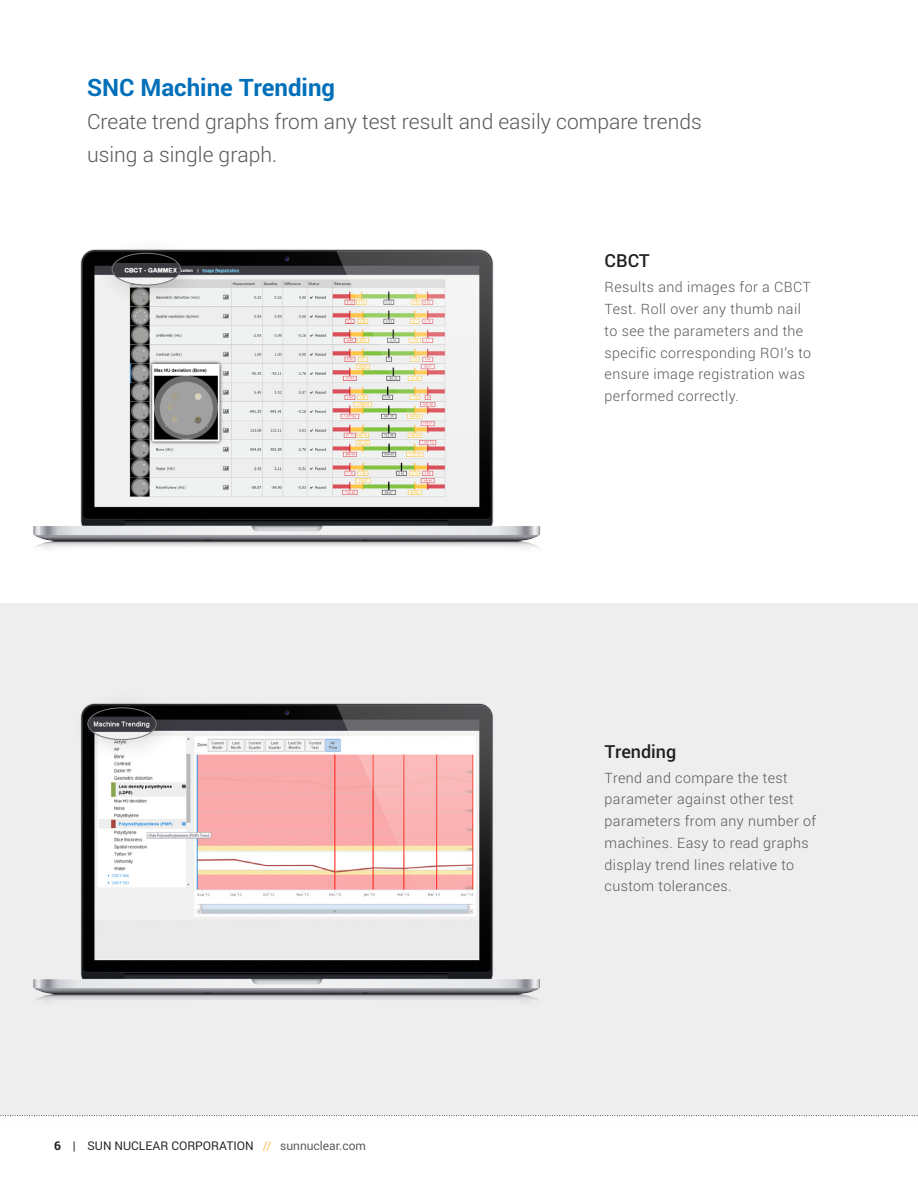
<style>
.page{position:relative;width:918px;height:1188px;background:#fff}
.page>*{position:absolute;margin:0;border:0;box-sizing:border-box;transform-origin:0 0}
.Top_Page_Header{font:700 24px "Roboto";color:#006fba}
.Top_Page_Subhead{font:300 21px/33px "Roboto";color:#57585a}
.Copy_Subhead{font:500 18px "Roboto";color:#231f20}
.Body_Copy{font:300 14.25px/21.8px "Roboto";letter-spacing:.03em;color:#57585a}
.t1{font:12px "Roboto";color:#231f20}
.t2{font:12px "Minion Pro";color:#231f20}
.t3{font:12px "Roboto";color:#57585a}
.t4{font:700 12px "Roboto";color:#231f20}
.t5{font:500 10.5px "Futura";color:#231f20}
.s1{color:#fcb94b}
</style>
<div class="page">
<div style="left:0;top:603px;width:918px;height:539px;background:#eeeeef"></div>
<div style="left:0;top:1115px;width:918px;height:73px;background:#fff"></div>
<svg style="left:0;top:1115px;width:918px;height:1px"></svg>
<img style="left:33px;top:703px;width:507px;height:299px">
<img style="left:33px;top:249px;width:508px;height:300px">
<div style="left:94px;top:234px;width:110px;height:76px;background:#231f20;opacity:.19"></div>
<img style="left:112px;top:253px;width:68px;height:32px">
<div style="left:112px;top:253px;width:69px;height:32px;border:1px solid #76787b;border-radius:50%"></div>
<div style="left:70px;top:689px;width:110px;height:76px;background:#231f20;opacity:.19"></div>
<img style="left:88px;top:708px;width:68px;height:32px">
<div style="left:87px;top:708px;width:70px;height:32px;border:1px solid #76787b;border-radius:50%"></div>
<p class="Top_Page_Header" style="left:87px;top:71px;width:250px">SNC Machine Trending</p>
<p class="Top_Page_Subhead" style="left:87px;top:104px;width:616px">Create trend graphs from any test result and easily compare trends using a single graph.</p>
<p class="Copy_Subhead" style="left:605px;top:249px;width:47px">CBCT</p>
<p class="Body_Copy" style="left:605px;top:276px;width:208px">Results and images for a CBCT<br>Test. Roll over any thumb nail to see the parameters and the specific corresponding ROI’s to ensure image registration was performed correctly.</p>
<p class="t5" style="left:56px;top:1134px;width:8px">1</p>
<p class="t4" style="left:54px;top:1137px;width:8px">6</p>
<p class="t2" style="left:71px;top:1133px;width:106px">I www.lightages.com</p>
<p class="t3" style="left:263px;top:1137px;width:105px"><span class="s1">//</span> sunnuclear.com</p>
<p class="t1" style="left:73px;top:1137px;width:183px">| SUN NUCLEAR CORPORATION</p>
<p class="Copy_Subhead" style="left:605px;top:739px;width:73px">Trending</p>
<p class="Body_Copy" style="left:605px;top:766px;width:213px">Trend and compare the test parameter against other test parameters from any number of machines. Easy to read graphs display trend lines relative to custom tolerances.</p>
</div>
